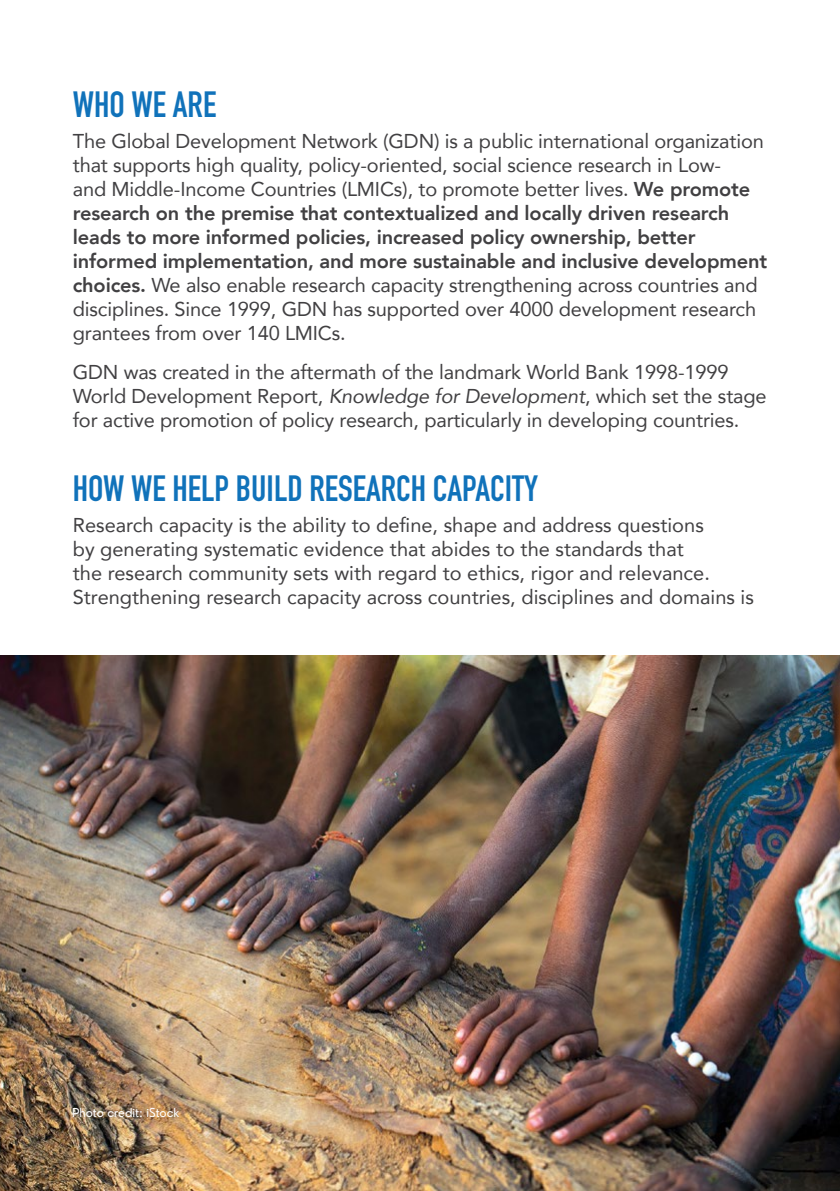
<style>
.page{position:relative;width:840px;height:1191px;background:#fff}
.page>*{position:absolute;margin:0;border:0;box-sizing:border-box;transform-origin:0 0}
.t1{font:700 36px "DIN Condensed";color:#1072ba}
.t2{font:20px/24px "Avenir";letter-spacing:-.01em;color:#414042}
.t3{font:12px "Nourd";color:#fff}
.s1{font-weight:800}
.s2{font-style:italic}
</style>
<div class="page">
<img style="left:0;top:655px;width:839px;height:536px">
<h1 class="t1" style="left:73px;top:80px;width:145px">WHO WE ARE</h1>
<p class="t2" style="left:73px;top:129px;width:695px">The Global Development Network (GDN) is a public international organization that supports high quality, policy-oriented, social science research in Low-<br>and Middle-Income Countries (LMICs), to promote better lives. <span class="s1">We promote research on the premise that contextualized and locally driven research leads to more informed policies, increased policy ownership, better informed implementation, and more sustainable and inclusive development choices.</span> We also enable research capacity strengthening across countries and disciplines. Since 1999, GDN has supported over 4000 development research grantees from over 140 LMICs.</p>
<p class="t2" style="left:73px;top:359px;width:695px">GDN was created in the aftermath of the landmark World Bank 1998-1999<br>World Development Report, <span class="s2">Knowledge for Development</span>, which set the stage for active promotion of policy research, particularly in developing countries.</p>
<h1 class="t1" style="left:73px;top:464px;width:466px">HOW WE HELP BUILD RESEARCH CAPACITY</h1>
<p class="t2" style="left:73px;top:512px;width:682px">Research capacity is the ability to define, shape and address questions<br>by generating systematic evidence that abides to the standards that<br>the research community sets with regard to ethics, rigor and relevance.<br>Strengthening research capacity across countries, disciplines and domains is</p>
<p class="t3" style="left:72px;top:1106px;width:109px">Photo credit: iStock</p>
</div>
